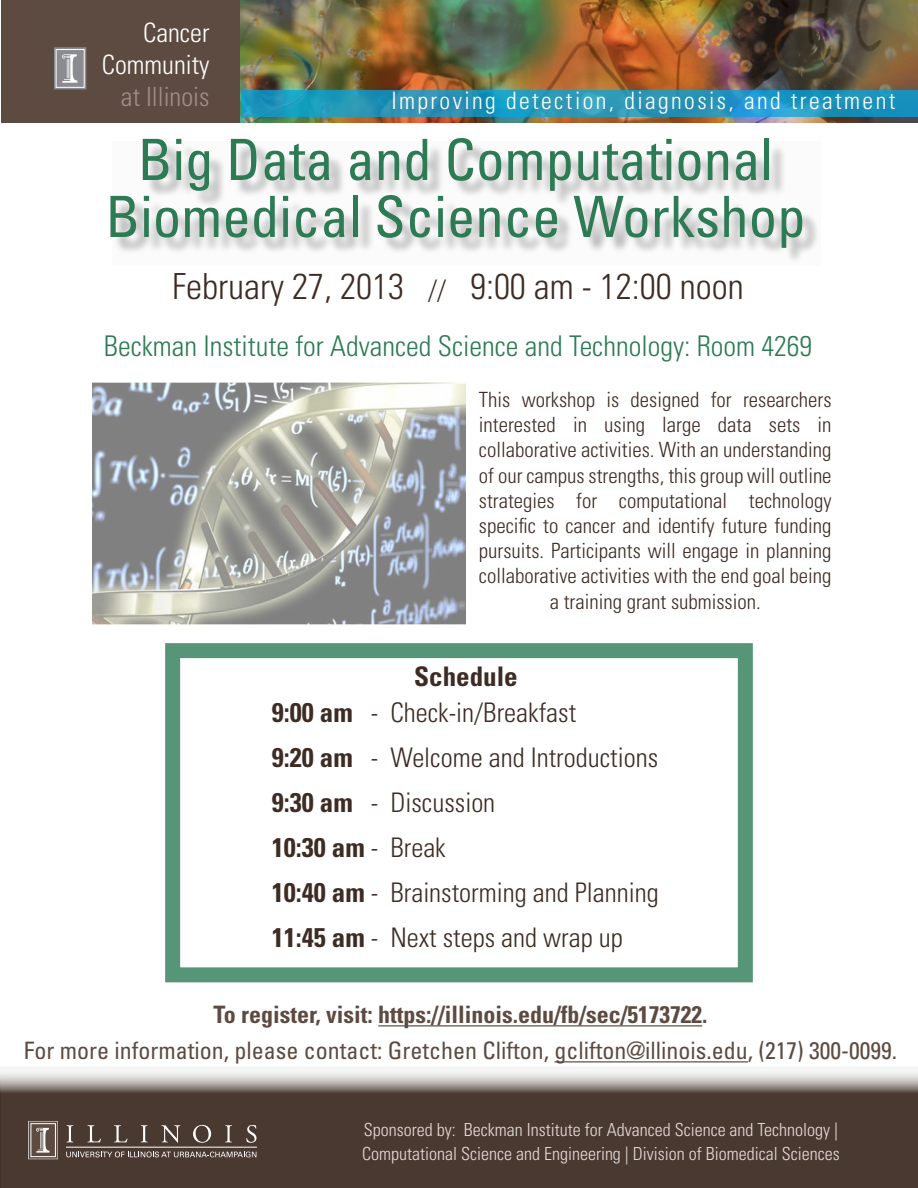
<style>
.page{position:relative;width:918px;height:1188px;background:#fff}
.page>*{position:absolute;margin:0;border:0;box-sizing:border-box;transform-origin:0 0}
.t1{font:condensed 56.85px/57px "Univers";color:#2c7b55;text-align:center}
.t2{font:300 condensed 36px "Univers";color:#3e2c24}
.t3{font:300 condensed 28.5px "Univers";color:#2c7b55}
.t4{font:300 condensed 27px/45px "Univers";color:#3e2c24}
.t5{font:700 condensed 27px "Univers";color:#3e2c24}
.t6{font:300 condensed 26.55px/32px "Univers";color:#fff;text-align:right}
.t7{font:300 condensed 26.55px "Univers";color:#9d8f88}
.t8{font:condensed 24px "Univers";color:#5d4b42}
.t9{font:700 condensed 24px "Univers";color:#5d4b42}
.t10{font:300 condensed 24px "Univers";letter-spacing:.1em;color:#fff}
.t11{font:300 condensed 21px/25.2px "Univers";color:#3e2c24;text-align:center}
.t12{font:300 condensed 18px/24px "Univers";color:#e2dcd9}
.s1{font-size:27px}
.s2{font-weight:700}
</style>
<div class="page">
<div style="left:165px;top:643px;width:588px;height:339px;border:15px solid #2c7b55"></div>
<svg style="left:0;top:1067px;width:918px;height:121px;background:#64564f"></svg>
<hr style="left:378px;top:1025px;width:324px;height:1px;background:#5d4b42">
<hr style="left:554px;top:1061px;width:194px;height:1px;background:#5d4b42">
<div style="left:28px;top:1121px;width:30px;height:38px;background:#c1bbb8"></div>
<svg style="left:29px;top:1121px;width:29px;height:38px"></svg>
<div style="left:31px;top:1123px;width:25px;height:34px;background:#5d4b42;border:1px solid #fff"></div>
<svg style="left:36px;top:1128px;width:13px;height:25px"></svg>
<svg style="left:67px;top:1125px;width:6px;height:17px"></svg>
<svg style="left:87px;top:1125px;width:14px;height:17px"></svg>
<svg style="left:114px;top:1125px;width:13px;height:17px"></svg>
<svg style="left:141px;top:1125px;width:7px;height:17px"></svg>
<svg style="left:161px;top:1125px;width:19px;height:18px"></svg>
<svg style="left:193px;top:1125px;width:18px;height:18px"></svg>
<svg style="left:225px;top:1125px;width:7px;height:17px"></svg>
<svg style="left:246px;top:1125px;width:11px;height:18px"></svg>
<hr style="left:66px;top:1147px;width:191px;height:1px;background:#fff">
<svg style="left:66px;top:1152px;width:190px;height:5px"></svg>
<div style="left:1px;top:0;width:916px;height:122px;background:#5d4b42"></div>
<svg style="left:54px;top:47px;width:32px;height:42px"></svg>
<div style="left:56px;top:49px;width:29px;height:39px;background:#8a8c8f;border:1px solid #fff"></div>
<svg style="left:62px;top:54px;width:15px;height:29px"></svg>
<img style="left:241px;top:0;width:677px;height:122px">
<svg style="left:241px;top:90px;width:677px;height:26px;background:#2496bb"></svg>
<div style="left:113px;top:141px;width:708px;height:125px;background:#231f20;opacity:.4"></div>
<img style="left:92px;top:382px;width:374px;height:243px">
<p class="t6" style="left:102px;top:17px;width:109px">Cancer<br>Community</p>
<p class="t7" style="left:121px;top:81px;width:90px">at Illinois</p>
<p class="t10" style="left:391px;top:86px;width:506px">Improving detection, diagnosis, and treatment</p>
<h1 class="t1" style="left:105px;top:130px;width:702px">Big Data and Computational<br>Biomedical Science Workshop</h1>
<h2 class="t2" style="left:172px;top:265px;width:573px">February 27, 2013 <span class="s1">//</span> 9:00 am - 12:00 noon</h2>
<h3 class="t3" style="left:104px;top:329px;width:710px">Beckman Institute for Advanced Science and Technology: Room 4269</h3>
<p class="t11" style="left:479px;top:387px;width:354px">This workshop is designed for researchers interested in using large data sets in collaborative activities. With an understanding of our campus strengths, this group will outline strategies for computational technology specific to cancer and identify future funding pursuits. Participants will engage in planning collaborative activities with the end goal being a training grant submission.</p>
<p class="t5" style="left:414px;top:660px;width:105px">Schedule</p>
<p class="t4" style="left:272px;top:690px;width:388px"><span class="s2">9:00 am</span> - Check-in/Breakfast<br><span class="s2">9:20 am</span> - Welcome and Introductions<br><span class="s2">9:30 am</span> - Discussion<br><span class="s2">10:30 am</span> - Break<br><span class="s2">10:40 am</span> - Brainstorming and Planning<br><span class="s2">11:45 am</span> - Next steps and wrap up</p>
<p class="t9" style="left:213px;top:1000px;width:496px">To register, visit: https://illinois.edu/fb/sec/5173722.</p>
<p class="t8" style="left:24px;top:1036px;width:875px">For more information, please contact: Gretchen Clifton, gclifton@illinois.edu, (217) 300-0099.</p>
<p class="t12" style="left:362px;top:1117px;width:479px">Sponsored by: Beckman Institute for Advanced Science and Technology |<br>Computational Science and Engineering | Division of Biomedical Sciences</p>
</div>
